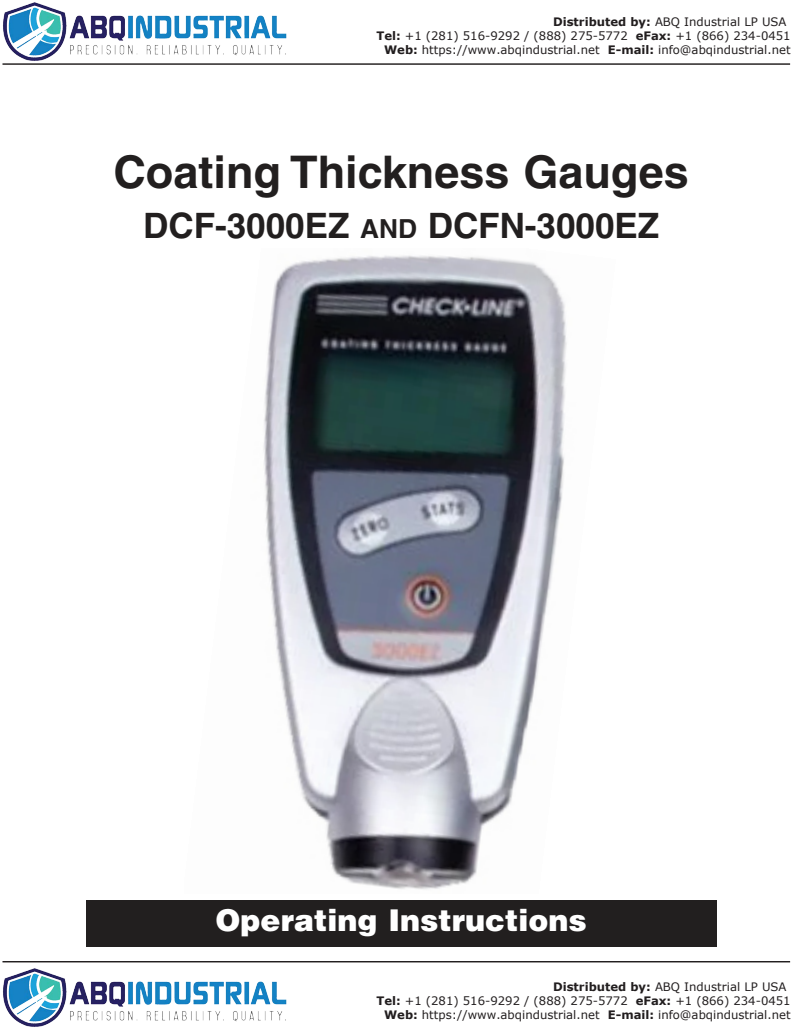
<style>
.page{position:relative;width:804px;height:1032px;background:#fff}
.page>*{position:absolute;margin:0;border:0;box-sizing:border-box;transform-origin:0 0}
.t1{font:700 45px "Helvetica";color:#221f1f}
.t2{font:700 35px "Helvetica";color:#221f1f}
.t3{font:900 30px "Helvetica";color:#fff}
.t4{font:11.75px "Verdana";color:#221e1f}
.s1{font-weight:700}
.s2{font-size:26.25px}
</style>
<div class="page">
<div style="left:86px;top:900px;width:630px;height:46px;background:#221f1f"></div>
<img style="left:263px;top:255px;width:304px;height:635px">
<hr style="left:2px;top:961px;width:788px;height:1px;background:#231f20">
<img style="left:3px;top:968px;width:284px;height:59px">
<hr style="left:2px;top:63px;width:788px;height:2px;background:#231f20">
<img style="left:3px;top:2px;width:284px;height:59px">
<p class="t4" style="left:553px;top:14px;width:235px"><span class="s1">Distributed by:</span> ABQ Industrial LP USA</p>
<p class="t4" style="left:376px;top:28px;width:415px"><span class="s1">Tel:</span> +1 (281) 516-9292 / (888) 275-5772 <span class="s1">eFax:</span> +1 (866) 234-0451</p>
<p class="t4" style="left:384px;top:42px;width:408px"><span class="s1">Web:</span> https://www.abqindustrial.net <span class="s1">E-mail:</span> info@abqindustrial.net</p>
<h1 class="t1" style="left:113px;top:155px;width:577px">Coating Thickness Gauges</h1>
<h2 class="t2" style="left:143px;top:213px;width:517px">DCF-3000EZ <span class="s2">AND</span> DCFN-3000EZ</h2>
<h3 class="t3" style="left:215px;top:909px;width:372px">Operating Instructions</h3>
<p class="t4" style="left:553px;top:979px;width:235px"><span class="s1">Distributed by:</span> ABQ Industrial LP USA</p>
<p class="t4" style="left:376px;top:993px;width:415px"><span class="s1">Tel:</span> +1 (281) 516-9292 / (888) 275-5772 <span class="s1">eFax:</span> +1 (866) 234-0451</p>
<p class="t4" style="left:384px;top:1007px;width:408px"><span class="s1">Web:</span> https://www.abqindustrial.net <span class="s1">E-mail:</span> info@abqindustrial.net</p>
</div>
